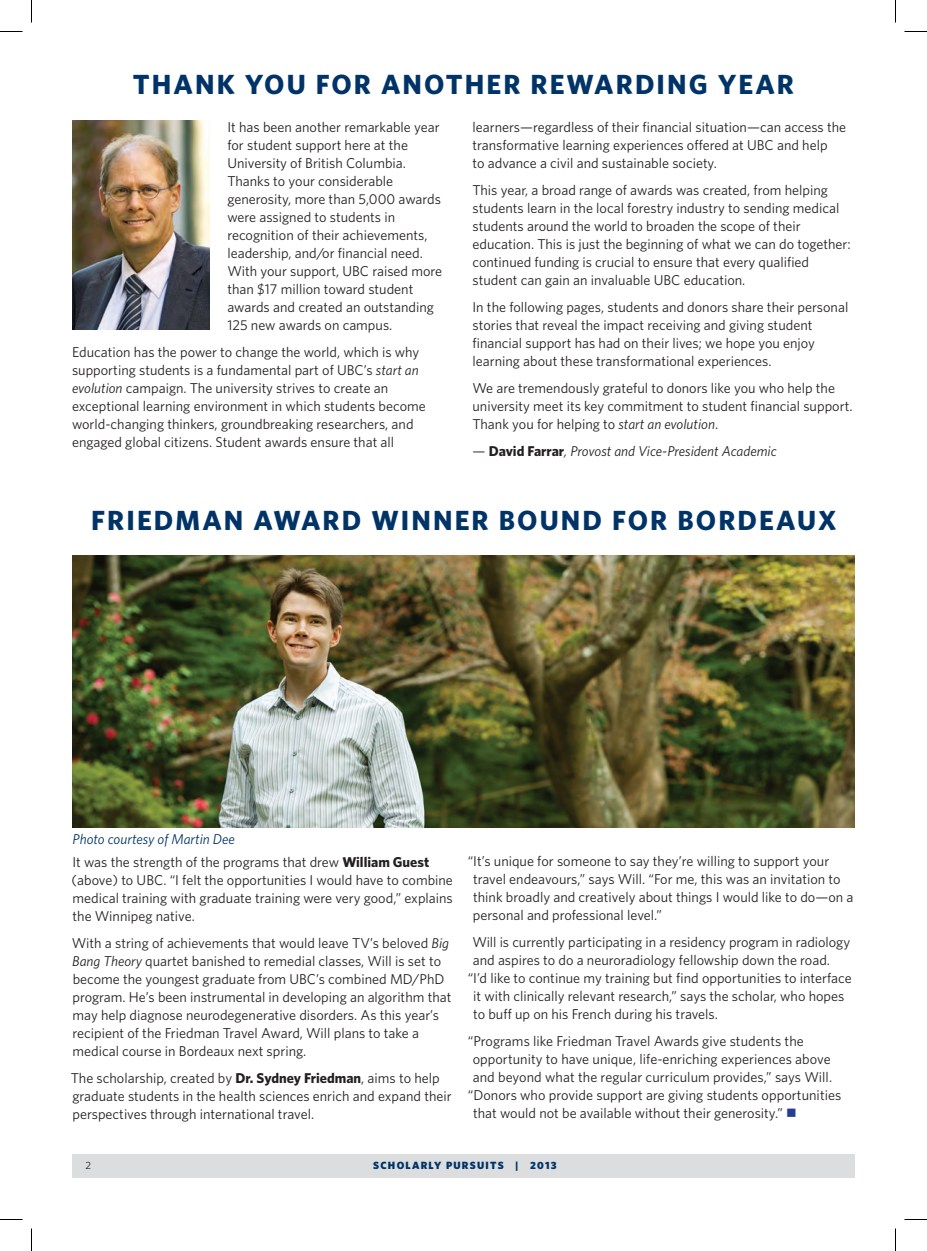
<style>
.page{position:relative;width:927px;height:1251px;background:#fff}
.page>*{position:absolute;margin:0;border:0;box-sizing:border-box;transform-origin:0 0}
.t1{font:700 27.75px "Whitney";letter-spacing:.075em;color:#003367}
.t2{font:14.25px/18px "Whitney";color:#231f20}
.t3{font:italic 14.25px "Whitney";color:#231f20}
.t4{font:italic 14.25px "Whitney";color:#003367}
.t5{font:900 10.5px "Whitney";letter-spacing:.12em;color:#003367}
.t6{font:10.5px "Whitney";color:#231f20}
.s1{font-style:italic}
.s2{font-style:normal}
.s3{font-weight:700;font-style:normal}
.s4{font-weight:700}
.s5{color:#253f8e}
</style>
<div class="page">
<div style="left:72px;top:1155px;width:783px;height:23px;background:#dcdddf"></div>
<img style="left:73px;top:556px;width:782px;height:272px">
<img style="left:73px;top:121px;width:136px;height:209px">
<svg style="left:0;top:31px;width:22px;height:1px"></svg>
<svg style="left:904px;top:31px;width:23px;height:1px"></svg>
<svg style="left:0;top:1219px;width:22px;height:1px"></svg>
<svg style="left:904px;top:1219px;width:23px;height:1px"></svg>
<svg style="left:31px;top:0;width:1px;height:22px"></svg>
<svg style="left:31px;top:1228px;width:1px;height:23px"></svg>
<svg style="left:895px;top:0;width:1px;height:22px"></svg>
<svg style="left:895px;top:1228px;width:1px;height:23px"></svg>
<h1 class="t1" style="left:133px;top:66px;width:663px">THANK YOU FOR ANOTHER REWARDING YEAR</h1>
<p class="t2" style="left:227px;top:118px;width:216px">It has been another remarkable year for student support here at the<br>University of British Columbia.<br>Thanks to your considerable generosity, more than 5,000 awards were assigned to students in recognition of their achievements, leadership, and/or financial need.<br>With your support, UBC raised more than $17 million toward student awards and created an outstanding<br>125 new awards on campus.</p>
<p class="t2" style="left:72px;top:343px;width:355px">Education has the power to change the world, which is why supporting students is a fundamental part of UBC’s <span class="s1">start an evolution</span> campaign. The university strives to create an exceptional learning environment in which students become world-changing thinkers, groundbreaking researchers, and engaged global citizens. Student awards ensure that all</p>
<p class="t2" style="left:472px;top:118px;width:375px">learners—regardless of their financial situation—can access the transformative learning experiences offered at UBC and help<br>to advance a civil and sustainable society.</p>
<p class="t2" style="left:472px;top:181px;width:380px">This year, a broad range of awards was created, from helping students learn in the local forestry industry to sending medical students around the world to broaden the scope of their education. This is just the beginning of what we can do together: continued funding is crucial to ensure that every qualified student can gain an invaluable UBC education.</p>
<p class="t2" style="left:472px;top:298px;width:377px">In the following pages, students and donors share their personal stories that reveal the impact receiving and giving student financial support has had on their lives; we hope you enjoy learning about these transformational experiences.</p>
<p class="t2" style="left:472px;top:379px;width:382px">We are tremendously grateful to donors like you who help the university meet its key commitment to student financial support.<br>Thank you for helping to <span class="s1">start an evolution</span>.</p>
<p class="t3" style="left:472px;top:441px;width:306px"><span class="s2">—</span> <span class="s3">DAVID FARRAR</span>, Provost and Vice-President Academic</p>
<h1 class="t1" style="left:91px;top:502px;width:747px">FRIEDMAN AWARD WINNER BOUND FOR BORDEAUX</h1>
<p class="t4" style="left:73px;top:830px;width:164px">Photo courtesy of Martin Dee</p>
<p class="t2" style="left:72px;top:853px;width:383px">It was the strength of the programs that drew <span class="s4">WILLIAM GUEST </span>(above) to UBC. “I felt the opportunities I would have to combine medical training with graduate training were very good,” explains the Winnipeg native.</p>
<p class="t2" style="left:72px;top:934px;width:381px">With a string of achievements that would leave TV’s beloved <span class="s1">Big Bang Theory</span> quartet banished to remedial classes, Will is set to become the youngest graduate from UBC’s combined MD/PhD program. He’s been instrumental in developing an algorithm that may help diagnose neurodegenerative disorders. As this year’s recipient of the Friedman Travel Award, Will plans to take a medical course in Bordeaux next spring.</p>
<p class="t2" style="left:71px;top:1069px;width:382px">The scholarship, created by <span class="s4">DR. SYDNEY FRIEDMAN</span>, aims to help graduate students in the health sciences enrich and expand their perspectives through international travel.</p>
<p class="t2" style="left:473px;top:852px;width:382px;text-indent:-5px">“It’s unique for someone to say they’re willing to support your travel endeavours,” says Will. “For me, this was an invitation to think broadly and creatively about things I would like to do—on a personal and professional level.”</p>
<p class="t2" style="left:472px;top:933px;width:379px">Will is currently participating in a residency program in radiology</p>
<p class="t2" style="left:473px;top:951px;width:359px">and aspires to do a neuroradiology fellowship down the road.</p>
<p class="t2" style="left:468px;top:969px;width:385px">“I’d like to continue my training but find opportunities to interface</p>
<p class="t2" style="left:473px;top:987px;width:373px">it with clinically relevant research,” says the scholar, who hopes</p>
<p class="t2" style="left:473px;top:1005px;width:246px">to buff up on his French during his travels.</p>
<p class="t2" style="left:468px;top:1032px;width:338px">“Programs like Friedman Travel Awards give students the</p>
<p class="t2" style="left:473px;top:1050px;width:359px">opportunity to have unique, life-enriching experiences above</p>
<p class="t2" style="left:473px;top:1068px;width:361px">and beyond what the regular curriculum provides,” says Will.</p>
<p class="t2" style="left:468px;top:1086px;width:375px">“Donors who provide support are giving students opportunities</p>
<p class="t2" style="left:473px;top:1104px;width:325px">that would not be available without their generosity.” <span class="s5">■</span></p>
<p class="t6" style="left:86px;top:1159px;width:7px">2</p>
<p class="t5" style="left:373px;top:1159px;width:185px">SCHOLARLY PURSUITS | 2013</p>
</div>
